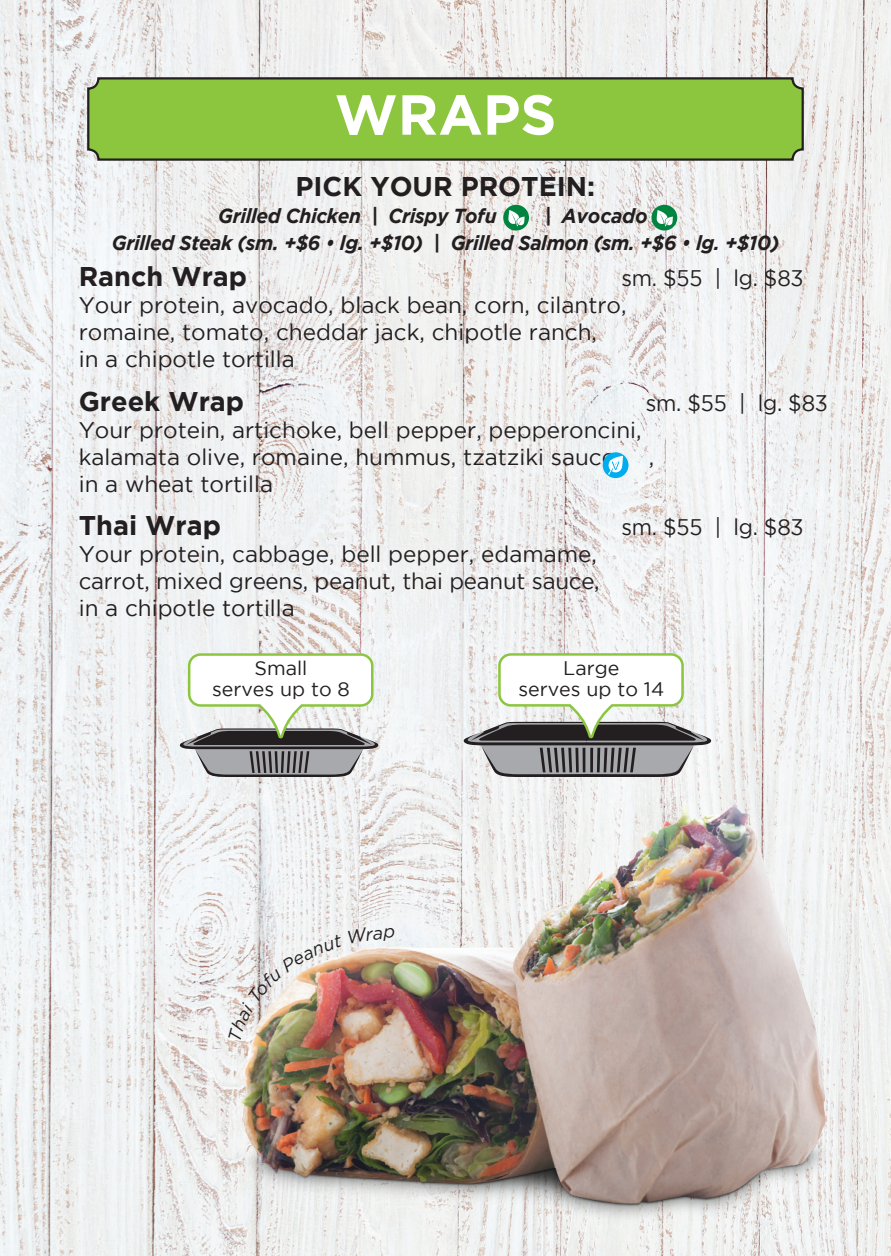
<style>
.page{position:relative;width:891px;height:1256px;background:#fff}
.page>*{position:absolute;margin:0;border:0;box-sizing:border-box;transform-origin:0 0}
.t1{font:700 56.25px "Gotham";color:#fff}
.t2{font:700 27px "Gotham";color:#231f20}
.t3{font:22.5px "Gotham";color:#231f20}
.t4{font:22.5px "Gotham";color:#231f20;scale:.95 1}
.t5{font:italic 700 20.25px "Gotham";letter-spacing:-.02em;color:#231f20;scale:.95 1}
.t6{font:19.57px "Gotham";color:#231f20}
</style>
<div class="page">
<img style="left:0;top:0;width:891px;height:1256px">
<img style="left:181px;top:781px;width:685px;height:456px">
<div style="left:88px;top:78px;width:715px;height:82px;background:#8bc63e;border-radius:10px"></div>
<div style="left:87px;top:77px;width:717px;height:84px;border:2px solid #231f20;border-radius:10px"></div>
<svg style="left:179px;top:653px;width:200px;height:124px"></svg>
<svg style="left:463px;top:653px;width:249px;height:124px"></svg>
<div style="left:503px;top:205px;width:26px;height:25px;background:#008540;border-radius:50%"></div>
<svg style="left:508px;top:210px;width:17px;height:16px"></svg>
<div style="left:652px;top:205px;width:25px;height:25px;background:#008540;border-radius:50%"></div>
<svg style="left:656px;top:210px;width:17px;height:16px"></svg>
<div style="left:603px;top:452px;width:26px;height:26px;background:#00aeef;border-radius:50%"></div>
<svg style="left:608px;top:456px;width:15px;height:18px"></svg>
<img style="left:228px;top:927px;width:167px;height:113px">
<p class="t1" style="left:335px;top:82px;width:223px">WRAPS</p>
<p class="t2" style="left:296px;top:171px;width:301px">PICK YOUR PROTEIN:</p>
<p class="t5" style="left:218px;top:204px;width:295px">Grilled Chicken | Crispy Tofu</p>
<p class="t5" style="left:545px;top:204px;width:110px">| Avocado</p>
<p class="t5" style="left:112px;top:231px;width:704px">Grilled Steak (sm. +$6 • lg. +$10) | Grilled Salmon (sm. +$6 • lg. +$10)</p>
<p class="t2" style="left:79px;top:261px;width:170px">Ranch Wrap</p>
<p class="t4" style="left:621px;top:265px;width:193px">sm. $55 | lg. $83</p>
<p class="t3" style="left:79px;top:292px;width:549px">Your protein, avocado, black bean, corn, cilantro,</p>
<p class="t3" style="left:79px;top:319px;width:520px">romaine, tomato, cheddar jack, chipotle ranch,</p>
<p class="t3" style="left:79px;top:346px;width:218px">in a chipotle tortilla</p>
<p class="t2" style="left:79px;top:385px;width:167px">Greek Wrap</p>
<p class="t4" style="left:646px;top:390px;width:193px">sm. $55 | lg. $83</p>
<p class="t3" style="left:79px;top:417px;width:564px">Your protein, artichoke, bell pepper, pepperoncini,</p>
<p class="t3" style="left:79px;top:444px;width:538px">kalamata olive, romaine, hummus, tzatziki sauce</p>
<p class="t3" style="left:649px;top:444px;width:7px">,</p>
<p class="t3" style="left:79px;top:471px;width:196px">in a wheat tortilla</p>
<p class="t2" style="left:79px;top:510px;width:144px">Thai Wrap</p>
<p class="t4" style="left:621px;top:515px;width:193px">sm. $55 | lg. $83</p>
<p class="t3" style="left:79px;top:542px;width:520px">Your protein, cabbage, bell pepper, edamame,</p>
<p class="t3" style="left:79px;top:569px;width:523px">carrot, mixed greens, peanut, thai peanut sauce,</p>
<p class="t3" style="left:79px;top:596px;width:218px">in a chipotle tortilla</p>
<p class="t6" style="left:255px;top:657px;width:54px">Small</p>
<p class="t6" style="left:212px;top:678px;width:139px">serves up to 8</p>
<p class="t6" style="left:563px;top:657px;width:58px">Large</p>
<p class="t6" style="left:518px;top:678px;width:147px">serves up to 14</p>
</div>
